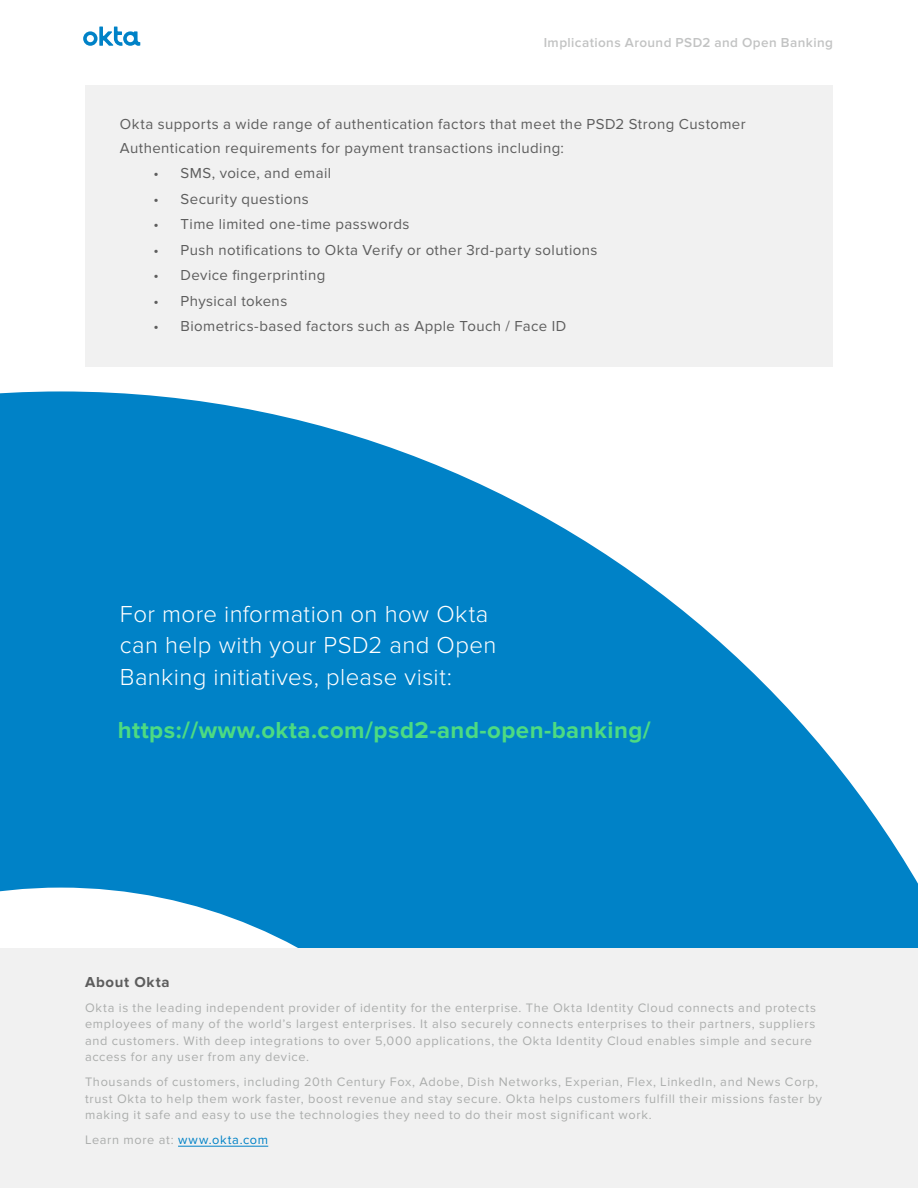
<style>
.page{position:relative;width:918px;height:1188px;background:#fff}
.page>*{position:absolute;margin:0;border:0;box-sizing:border-box;transform-origin:0 0}
.t1{font:300 24px/31.5px "Proxima Nova";letter-spacing:.015em;color:#fff}
.t2{font:700 24px "Proxima Nova";letter-spacing:.02em;color:#4ddb82}
.t3{font:15px/24px "Proxima Nova";letter-spacing:.03em;color:#5d5d5d}
.t4{font:700 15px "Proxima Nova";letter-spacing:.05em;color:#5d5d5d}
.t5{font:600 13.5px "Proxima Nova";letter-spacing:.03em;color:#c2c3c3}
.t6{font:12.75px/16.5px "Proxima Nova";letter-spacing:.055em;color:#abadac}
.s1{color:#0082c7}
</style>
<div class="page">
<svg style="left:83px;top:27px;width:57px;height:19px"></svg>
<div style="left:85px;top:85px;width:748px;height:281px;background:#f1f1f1"></div>
<svg style="left:0;top:391px;width:918px;height:557px;fill:#0082c7"></svg>
<div style="left:0;top:948px;width:918px;height:240px;background:#f1f1f1"></div>
<hr style="left:178px;top:1146px;width:90px;height:1px;background:#0082c7">
<p class="t5" style="left:544px;top:36px;width:291px">Implications Around PSD2 and Open Banking</p>
<p class="t3" style="left:120px;top:112px;width:627px">Okta supports a wide range of authentication factors that meet the PSD2 Strong Customer<br>Authentication requirements for payment transactions including:</p>
<p class="t3" style="left:154px;top:161px;width:179px">• SMS, voice, and email</p>
<p class="t3" style="left:154px;top:187px;width:157px">• Security questions</p>
<p class="t3" style="left:154px;top:212px;width:257px">• Time limited one-time passwords</p>
<p class="t3" style="left:154px;top:238px;width:445px">• Push notifications to Okta Verify or other 3rd-party solutions</p>
<p class="t3" style="left:154px;top:263px;width:173px">• Device fingerprinting</p>
<p class="t3" style="left:154px;top:289px;width:135px">• Physical tokens</p>
<p class="t3" style="left:154px;top:314px;width:414px">• Biometrics-based factors such as Apple Touch / Face ID</p>
<h1 class="t1" style="left:120px;top:598px;width:378px">For more information on how Okta can help with your PSD2 and Open<br>Banking initiatives, please visit:</h1>
<h1 class="t2" style="left:118px;top:716px;width:535px">https://www.okta.com/psd2-and-open-banking/</h1>
<p class="t4" style="left:85px;top:973px;width:86px">About Okta</p>
<p class="t6" style="left:85px;top:1000px;width:732px">Okta is the leading independent provider of identity for the enterprise. The Okta Identity Cloud connects and protects employees of many of the world’s largest enterprises. It also securely connects enterprises to their partners, suppliers and customers. With deep integrations to over 5,000 applications, the Okta Identity Cloud enables simple and secure access for any user from any device.</p>
<p class="t6" style="left:85px;top:1074px;width:739px">Thousands of customers, including 20th Century Fox, Adobe, Dish Networks, Experian, Flex, LinkedIn, and News Corp, trust Okta to help them work faster, boost revenue and stay secure. Okta helps customers fulfill their missions faster by making it safe and easy to use the technologies they need to do their most significant work.</p>
<p class="t6" style="left:85px;top:1132px;width:185px">Learn more at: <span class="s1">www.okta.com</span></p>
</div>
